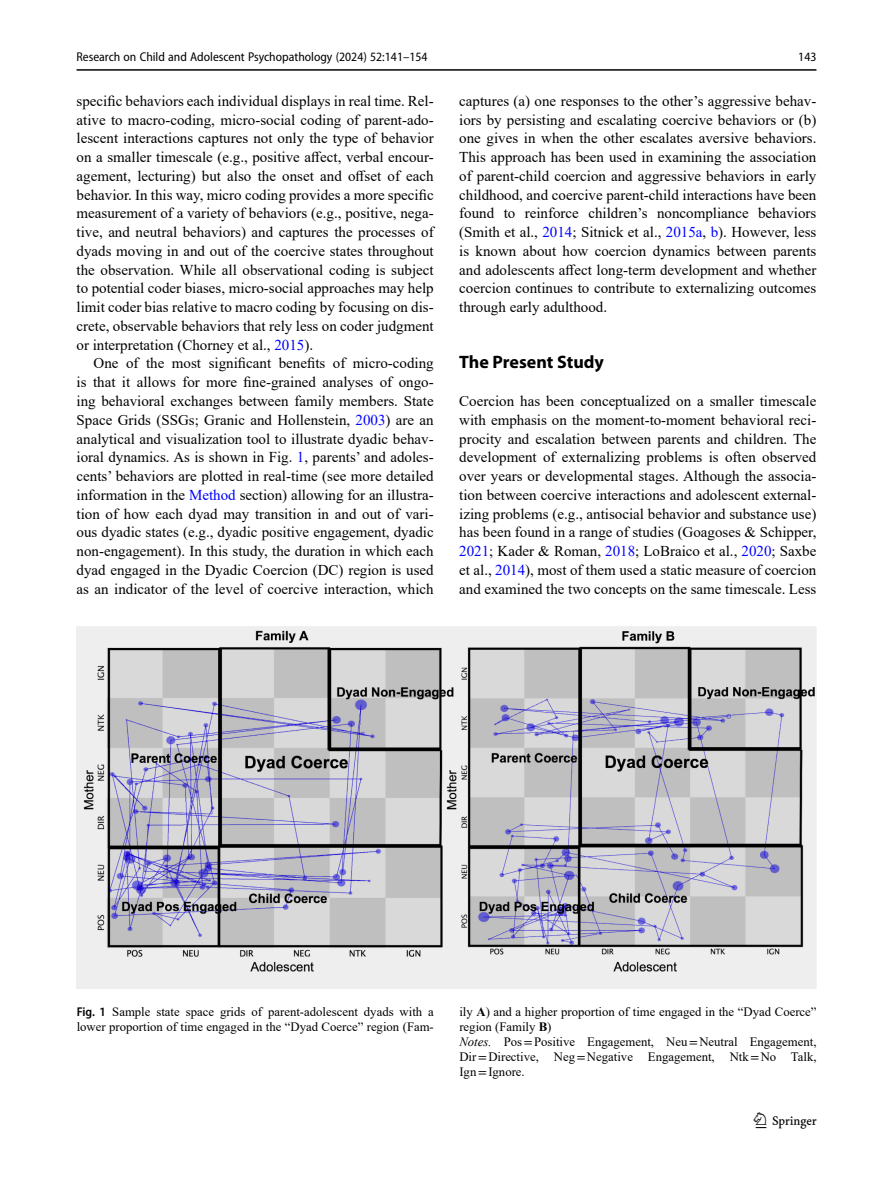
<style>
.page{position:relative;width:893px;height:1187px;background:#fff}
.page>*{position:absolute;margin:0;border:0;box-sizing:border-box;transform-origin:0 0}
.t1{font:22.5px "Springnew";color:#000}
.Head_1{font:700 18px "Myriad Pro";color:#000}
.Body_Text_Indent{font:15px/18.8px "Times New Roman";color:#000;text-align:justify}
.Body_Text{font:15px/18.8px "Times New Roman";color:#000;text-align:justify}
.Figure_Caption{font:12.75px/15px "Times New Roman";color:#000}
.t2{font:semi-condensed 12.75px "Myriad Pro";color:#000}
.s1{color:#00f}
.s2{font-family:"Myriad Pro";font-weight:600;font-stretch:semi-condensed}
.s3{font-weight:700}
.s4{font-style:italic}
.s5{font-family:"STIX"}
</style>
<div class="page">
<hr style="left:77px;top:69px;width:739px;height:2px;background:#000">
<img style="left:77px;top:626px;width:740px;height:362px">
<p class="t2" style="left:77px;top:49px;width:353px">Research on Child and Adolescent Psychopathology (2024) 52:141–154</p>
<p class="Body_Text_Indent" style="left:77px;top:91px;width:359px">specific behaviors each individual displays in real time. Rel&shy;ative to macro-coding, micro-social coding of parent-ado&shy;lescent interactions captures not only the type of behavior on a smaller timescale (e.g., positive affect, verbal encour&shy;agement, lecturing) but also the onset and offset of each behavior. In this way, micro coding provides a more specific measurement of a variety of behaviors (e.g., positive, nega&shy;tive, and neutral behaviors) and captures the processes of dyads moving in and out of the coercive states throughout the observation. While all observational coding is subject to potential coder biases, micro-social approaches may help limit coder bias relative to macro coding by focusing on dis&shy;crete, observable behaviors that rely less on coder judgment or interpretation (Chorney et al., <span class="s1">2015</span>).</p>
<p class="Body_Text_Indent" style="left:77px;top:353px;width:359px;text-indent:17px">One of the most significant benefits of micro-coding is that it allows for more fine-grained analyses of ongo&shy;ing behavioral exchanges between family members. State Space Grids (SSGs; Granic and Hollenstein, <span class="s1">2003</span>) are an analytical and visualization tool to illustrate dyadic behav&shy;ioral dynamics. As is shown in Fig. <span class="s1">1</span>, parents’ and adoles&shy;cents’ behaviors are plotted in real-time (see more detailed information in the <span class="s1">Method</span> section) allowing for an illustra&shy;tion of how each dyad may transition in and out of vari&shy;ous dyadic states (e.g., dyadic positive engagement, dyadic non-engagement). In this study, the duration in which each dyad engaged in the Dyadic Coercion (DC) region is used as an indicator of the level of coercive interaction, which</p>
<p class="t2" style="left:798px;top:49px;width:20px">143</p>
<p class="Body_Text_Indent" style="left:459px;top:91px;width:359px">captures (a) one responses to the other’s aggressive behav&shy;iors by persisting and escalating coercive behaviors or (b) one gives in when the other escalates aversive behaviors.<br>This approach has been used in examining the association of parent-child coercion and aggressive behaviors in early childhood, and coercive parent-child interactions have been found to reinforce children’s noncompliance behaviors (Smith et al., <span class="s1">2014</span>; Sitnick et al., <span class="s1">2015a</span>, <span class="s1">b</span>). However, less is known about how coercion dynamics between parents and adolescents affect long-term development and whether coercion continues to contribute to externalizing outcomes through early adulthood.</p>
<p class="Head_1" style="left:459px;top:350px;width:146px">The Present Study</p>
<p class="Body_Text" style="left:459px;top:391px;width:359px">Coercion has been conceptualized on a smaller timescale with emphasis on the moment-to-moment behavioral reci&shy;procity and escalation between parents and children. The development of externalizing problems is often observed over years or developmental stages. Although the associa&shy;tion between coercive interactions and adolescent external&shy;izing problems (e.g., antisocial behavior and substance use) has been found in a range of studies (Goagoses &amp; Schipper, <span class="s1">2021</span>; Kader &amp; Roman, <span class="s1">2018</span>; LoBraico et al., <span class="s1">2020</span>; Saxbe et al., <span class="s1">2014</span>), most of them used a static measure of coercion and examined the two concepts on the same timescale. Less</p>
<p class="Figure_Caption" style="left:77px;top:1003px;width:359px"><span class="s2">Fig. 1</span> Sample state space grids of parent-adolescent dyads with a lower proportion of time engaged in the “Dyad Coerce” region (Fam-</p>
<p class="Figure_Caption" style="left:459px;top:1003px;width:359px">ily <span class="s3">A</span>) and a higher proportion of time engaged in the “Dyad Coerce” region (Family <span class="s3">B</span>)</p>
<p class="Figure_Caption" style="left:459px;top:1033px;width:359px;text-align:justify"><span class="s4">Notes.</span> Pos<span class="s5">=</span>Positive Engagement, Neu<span class="s5">=</span>Neutral Engagement, Dir<span class="s5">=</span>Directive, Neg<span class="s5">=</span>Negative Engagement, Ntk<span class="s5">=</span>No Talk, Ign<span class="s5">=</span>Ignore.</p>
<h1 class="t1" style="left:756px;top:1107px;width:63px">1 3</h1>
</div>
